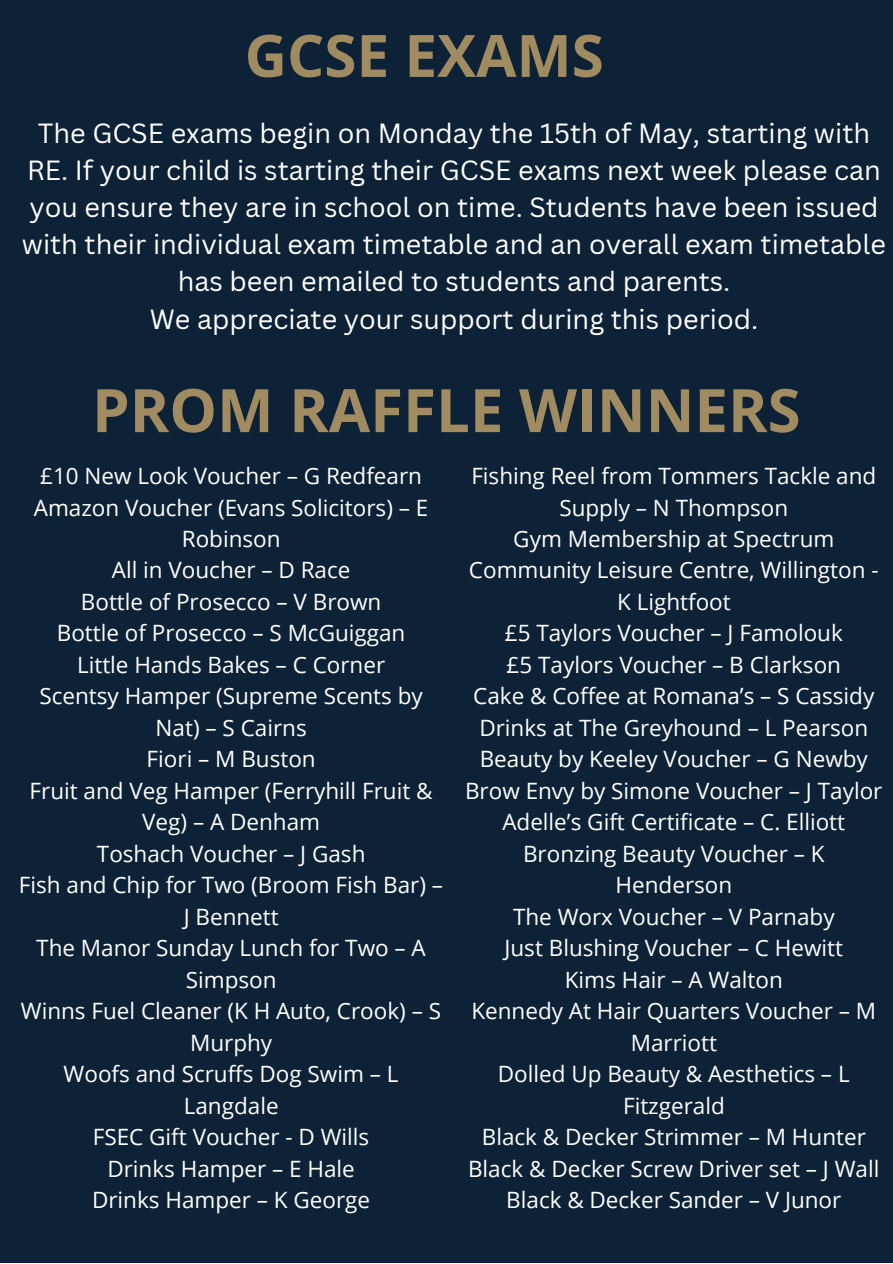
<style>
.page{position:relative;width:893px;height:1264px;background:#fff}
.page>*{position:absolute;margin:0;border:0;box-sizing:border-box;transform-origin:0 0}
.t1{font:700 60px "Open Sans";color:#a18b60}
.t2{font:700 58.5px "Open Sans";color:#a18b60}
.t3{font:27px/37px "Canva Sans";color:#fff;text-align:center}
.t4{font:22.5px/31.5px "Open Sans";color:#fff;text-align:center}
</style>
<div class="page">
<div style="left:0;top:0;width:892px;height:1262px;background:#0d2236"></div>
<p class="t2" style="left:245px;top:14px;width:360px">GCSE EXAMS</p>
<p class="t3" style="left:22px;top:114px;width:865px">The GCSE exams begin on Monday the 15th of May, starting with RE. If your child is starting their GCSE exams next week please can you ensure they are in school on time. Students have been issued with their individual exam timetable and an overall exam timetable has been emailed to students and parents.</p>
<p class="t3" style="left:150px;top:299px;width:610px">We appreciate your support during this period.</p>
<p class="t1" style="left:92px;top:368px;width:710px">PROM RAFFLE WINNERS</p>
<p class="t4" style="left:40px;top:459px;width:383px">£10 New Look Voucher – G Redfearn</p>
<p class="t4" style="left:34px;top:491px;width:396px">Amazon Voucher (Evans Solicitors) – E<br>Robinson</p>
<p class="t4" style="left:112px;top:554px;width:240px">All in Voucher – D Race</p>
<p class="t4" style="left:81px;top:585px;width:302px">Bottle of Prosecco – V Brown</p>
<p class="t4" style="left:57px;top:617px;width:350px">Bottle of Prosecco – S McGuiggan</p>
<p class="t4" style="left:77px;top:648px;width:309px">Little Hands Bakes – C Corner</p>
<p class="t4" style="left:39px;top:680px;width:385px">Scentsy Hamper (Supreme Scents by<br>Nat) – S Cairns</p>
<p class="t4" style="left:147px;top:743px;width:171px">Fiori – M Buston</p>
<p class="t4" style="left:30px;top:774px;width:404px">Fruit and Veg Hamper (Ferryhill Fruit &amp;<br>Veg) – A Denham</p>
<p class="t4" style="left:97px;top:837px;width:270px">Toshach Voucher – J Gash</p>
<p class="t4" style="left:19px;top:868px;width:425px">Fish and Chip for Two (Broom Fish Bar) –<br>J Bennett</p>
<p class="t4" style="left:36px;top:931px;width:391px">The Manor Sunday Lunch for Two – A<br>Simpson</p>
<p class="t4" style="left:21px;top:994px;width:421px">Winns Fuel Cleaner (K H Auto, Crook) – S<br>Murphy</p>
<p class="t4" style="left:64px;top:1057px;width:336px">Woofs and Scruffs Dog Swim – L<br>Langdale</p>
<p class="t4" style="left:93px;top:1120px;width:278px">FSEC Gift Voucher - D Wills</p>
<p class="t4" style="left:107px;top:1152px;width:249px">Drinks Hamper – E Hale</p>
<p class="t4" style="left:92px;top:1183px;width:279px">Drinks Hamper – K George</p>
<p class="t4" style="left:471px;top:459px;width:406px">Fishing Reel from Tommers Tackle and<br>Supply – N Thompson</p>
<p class="t4" style="left:469px;top:522px;width:411px">Gym Membership at Spectrum<br>Community Leisure Centre, Willington -<br>K Lightfoot</p>
<p class="t4" style="left:505px;top:617px;width:339px">£5 Taylors Voucher – J Famolouk</p>
<p class="t4" style="left:506px;top:648px;width:336px">£5 Taylors Voucher – B Clarkson</p>
<p class="t4" style="left:473px;top:680px;width:402px">Cake &amp; Coffee at Romana’s – S Cassidy</p>
<p class="t4" style="left:479px;top:711px;width:390px">Drinks at The Greyhound – L Pearson</p>
<p class="t4" style="left:479px;top:743px;width:389px">Beauty by Keeley Voucher – G Newby</p>
<p class="t4" style="left:465px;top:774px;width:419px">Brow Envy by Simone Voucher – J Taylor</p>
<p class="t4" style="left:502px;top:806px;width:344px">Adelle’s Gift Certificate – C. Elliott</p>
<p class="t4" style="left:523px;top:837px;width:303px">Bronzing Beauty Voucher – K<br>Henderson</p>
<p class="t4" style="left:513px;top:900px;width:323px">The Worx Voucher – V Parnaby</p>
<p class="t4" style="left:504px;top:931px;width:340px">Just Blushing Voucher – C Hewitt</p>
<p class="t4" style="left:564px;top:963px;width:219px">Kims Hair – A Walton</p>
<p class="t4" style="left:471px;top:994px;width:406px">Kennedy At Hair Quarters Voucher – M<br>Marriott</p>
<p class="t4" style="left:498px;top:1057px;width:353px">Dolled Up Beauty &amp; Aesthetics – L<br>Fitzgerald</p>
<p class="t4" style="left:481px;top:1120px;width:385px">Black &amp; Decker Strimmer – M Hunter</p>
<p class="t4" style="left:468px;top:1152px;width:413px">Black &amp; Decker Screw Driver set – J Wall</p>
<p class="t4" style="left:506px;top:1183px;width:336px">Black &amp; Decker Sander – V Junor</p>
</div>
